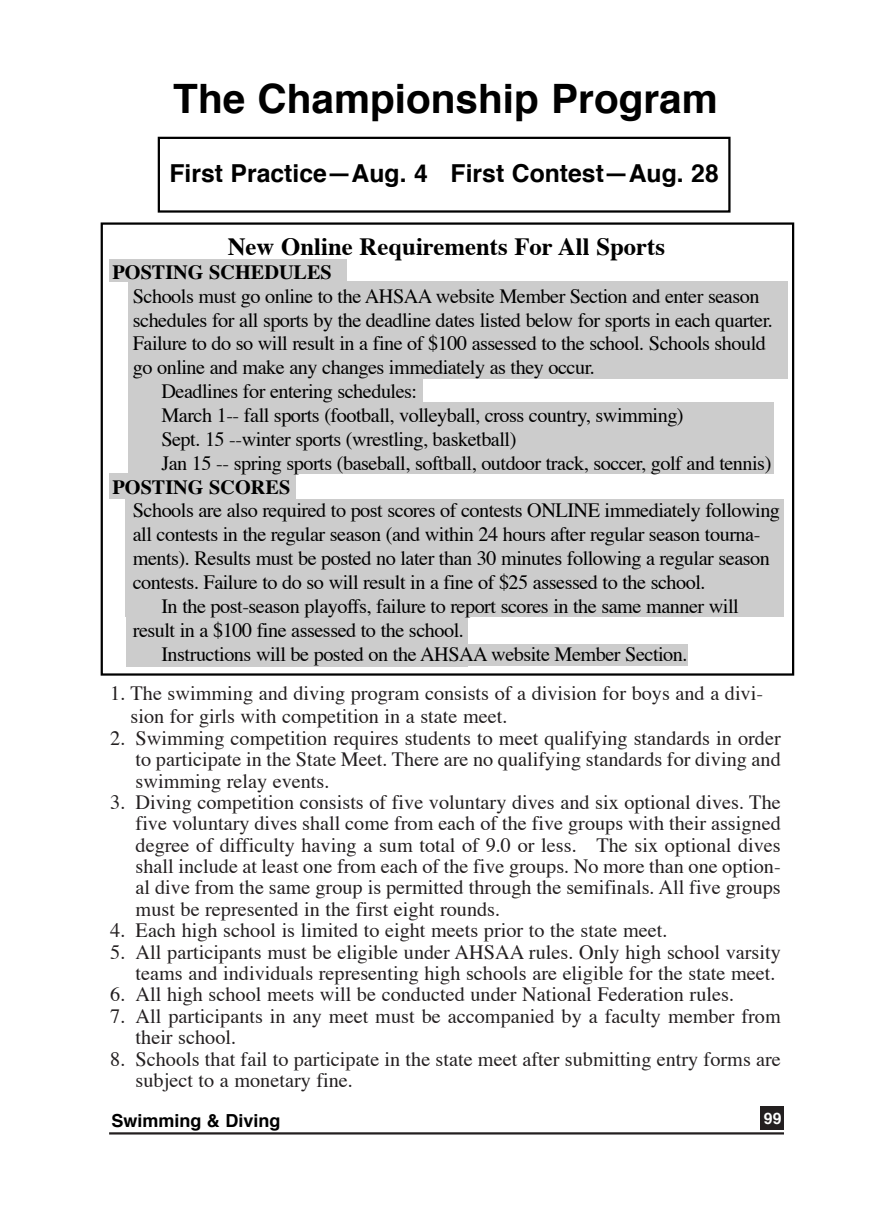
<style>
.page{position:relative;width:891px;height:1215px;background:#fff}
.page>*{position:absolute;margin:0;border:0;box-sizing:border-box;transform-origin:0 0}
.t1{font:700 40.5px "Helvetica";color:#000}
.t2{font:700 24.75px "Helvetica";color:#000}
.t3{font:700 24.75px "Times";color:#000}
.t4{font:20.25px/21.4px "Times";color:#231f20}
.t5{font:20.25px "Times";letter-spacing:-.025em;color:#000}
.t6{font:700 20.25px "Times";color:#000}
.t7{font:700 18px "Helvetica";color:#000}
.t8{font:700 15.75px "Helvetica";color:#fff}
</style>
<div class="page">
<hr style="left:109px;top:1132px;width:675px;height:3px;background:#231f20">
<div style="left:761px;top:1107px;width:23px;height:23px;background:#231f20"></div>
<div style="left:158px;top:137px;width:573px;height:76px;border:2px solid #000"></div>
<div style="left:109px;top:473px;width:186px;height:26px;background:#ccc"></div>
<div style="left:110px;top:259px;width:237px;height:22px;background:#ccc"></div>
<div style="left:128px;top:281px;width:295px;height:192px;background:#ccc"></div>
<div style="left:375px;top:281px;width:412px;height:97px;background:#ccc"></div>
<div style="left:383px;top:402px;width:391px;height:71px;background:#ccc"></div>
<div style="left:126px;top:499px;width:658px;height:117px;background:#ccc"></div>
<div style="left:126px;top:584px;width:342px;height:83px;background:#ccc"></div>
<div style="left:233px;top:644px;width:454px;height:22px;background:#ccc"></div>
<div style="left:101px;top:222px;width:693px;height:454px;border:2px solid #000"></div>
<h1 class="t1" style="left:173px;top:82px;width:546px">The Championship Program</h1>
<p class="t2" style="left:169px;top:163px;width:551px">First Practice—Aug. 4 First Contest—Aug. 28</p>
<p class="t3" style="left:228px;top:237px;width:439px">New Online Requirements For All Sports</p>
<p class="t6" style="left:113px;top:264px;width:221px">POSTING SCHEDULES</p>
<p class="t5" style="left:133px;top:288px;width:628px">Schools must go online to the AHSAA website Member Section and enter season</p>
<p class="t5" style="left:133px;top:311px;width:642px">schedules for all sports by the deadline dates listed below for sports in each quarter.</p>
<p class="t5" style="left:133px;top:335px;width:635px">Failure to do so will result in a fine of $100 assessed to the school. Schools should</p>
<p class="t5" style="left:133px;top:359px;width:464px">go online and make any changes immediately as they occur.</p>
<p class="t5" style="left:161px;top:383px;width:257px">Deadlines for entering schedules:</p>
<p class="t5" style="left:161px;top:407px;width:524px">March 1-- fall sports (football, volleyball, cross country, swimming)</p>
<p class="t5" style="left:161px;top:431px;width:357px">Sept. 15 --winter sports (wrestling, basketball)</p>
<p class="t5" style="left:161px;top:455px;width:612px">Jan 15 -- spring sports (baseball, softball, outdoor track, soccer, golf and tennis)</p>
<p class="t6" style="left:113px;top:478px;width:179px">POSTING SCORES</p>
<p class="t5" style="left:133px;top:502px;width:649px">Schools are also required to post scores of contests ONLINE immediately following</p>
<p class="t5" style="left:133px;top:526px;width:629px">all contests in the regular season (and within 24 hours after regular season tourna-</p>
<p class="t5" style="left:133px;top:550px;width:639px">ments). Results must be posted no later than 30 minutes following a regular season</p>
<p class="t5" style="left:133px;top:574px;width:574px">contests. Failure to do so will result in a fine of $25 assessed to the school.</p>
<p class="t5" style="left:161px;top:598px;width:579px">In the post-season playoffs, failure to report scores in the same manner will</p>
<p class="t5" style="left:133px;top:622px;width:333px">result in a $100 fine assessed to the school.</p>
<p class="t5" style="left:161px;top:645px;width:528px">Instructions will be posted on the AHSAA website Member Section.</p>
<p class="t4" style="left:131px;top:683px;width:634px;line-height:23.8px;text-indent:-20px">1. The swimming and diving program consists of a division for boys and a divi&shy;sion for girls with competition in a state meet.</p>
<p class="t4" style="left:136px;top:729px;width:647px;text-align:justify;text-indent:-25px">2. Swimming competition requires students to meet qualifying standards in order to participate in the State Meet. There are no qualifying standards for diving and swimming relay events.</p>
<p class="t4" style="left:136px;top:793px;width:647px;text-align:justify;text-indent:-25px">3. Diving competition consists of five voluntary dives and six optional dives. The five voluntary dives shall come from each of the five groups with their assigned degree of difficulty having a sum total of 9.0 or less. The six optional dives shall include at least one from each of the five groups. No more than one option&shy;al dive from the same group is permitted through the semifinals. All five groups must be represented in the first eight rounds.</p>
<p class="t4" style="left:110px;top:921px;width:559px">4. Each high school is limited to eight meets prior to the state meet.</p>
<p class="t4" style="left:110px;top:943px;width:672px;text-align:right">5. All participants must be eligible under AHSAA rules. Only high school varsity teams and individuals representing high schools are eligible for the state meet.</p>
<p class="t4" style="left:110px;top:986px;width:625px">6. All high school meets will be conducted under National Federation rules.</p>
<p class="t4" style="left:136px;top:1007px;width:647px;text-indent:-25px">7. All participants in any meet must be accompanied by a faculty member from their school.</p>
<p class="t4" style="left:136px;top:1050px;width:647px;text-indent:-25px">8. Schools that fail to participate in the state meet after submitting entry forms are subject to a monetary fine.</p>
<p class="t7" style="left:111px;top:1113px;width:171px">Swimming &amp; Diving</p>
<p class="t8" style="left:764px;top:1111px;width:19px">99</p>
</div>
